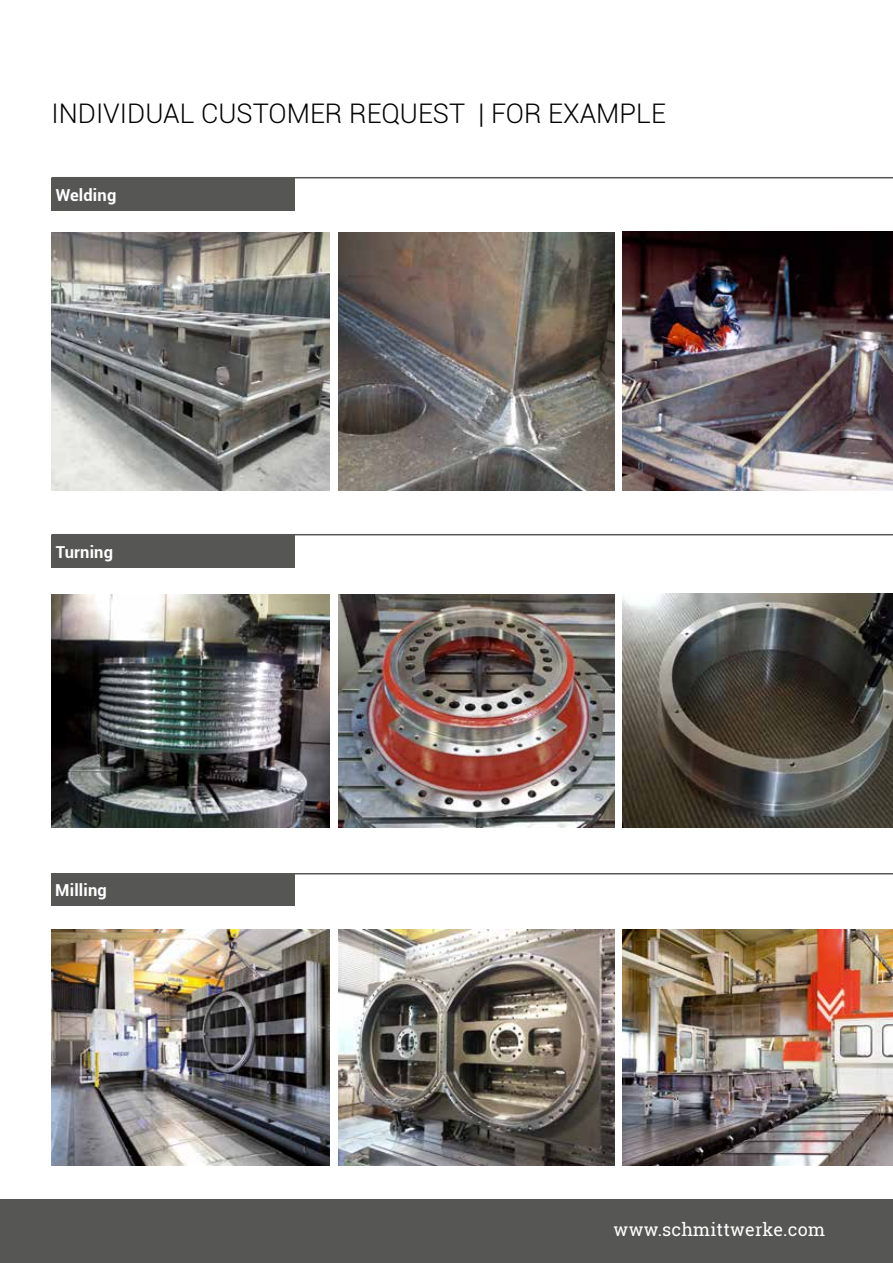
<style>
.page{position:relative;width:893px;height:1263px;background:#fff}
.page>*{position:absolute;margin:0;border:0;box-sizing:border-box;transform-origin:0 0}
.t1{font:300 27px "Roboto";color:#000}
.t2{font:18px "Roboto Slab";letter-spacing:.01em;color:#fff}
.t3{font:700 16.5px "Roboto";letter-spacing:.01em;color:#fff}
</style>
<div class="page">
<div style="left:0;top:1200px;width:893px;height:63px;background:#565655"></div>
<img style="left:338px;top:232px;width:276px;height:258px">
<img style="left:51px;top:232px;width:279px;height:258px">
<img style="left:338px;top:594px;width:276px;height:234px">
<img style="left:51px;top:594px;width:279px;height:234px">
<img style="left:51px;top:929px;width:279px;height:236px">
<img style="left:338px;top:929px;width:276px;height:236px">
<hr style="left:51px;top:177px;width:842px;height:1px;background:#565655">
<div style="left:51px;top:178px;width:244px;height:33px;background:#565655"></div>
<hr style="left:51px;top:534px;width:842px;height:1px;background:#565655">
<div style="left:51px;top:535px;width:244px;height:33px;background:#565655"></div>
<hr style="left:51px;top:873px;width:842px;height:1px;background:#565655">
<div style="left:51px;top:874px;width:244px;height:32px;background:#565655"></div>
<img style="left:623px;top:232px;width:270px;height:258px">
<img style="left:623px;top:594px;width:270px;height:234px">
<img style="left:622px;top:929px;width:271px;height:236px">
<p class="t1" style="left:51px;top:95px;width:616px">INDIVIDUAL CUSTOMER REQUEST | FOR EXAMPLE</p>
<p class="t3" style="left:56px;top:183px;width:62px">Welding</p>
<p class="t3" style="left:56px;top:540px;width:59px">Turning</p>
<p class="t3" style="left:55px;top:878px;width:53px">Milling</p>
<p class="t2" style="left:614px;top:1217px;width:213px">www.schmittwerke.com</p>
</div>
